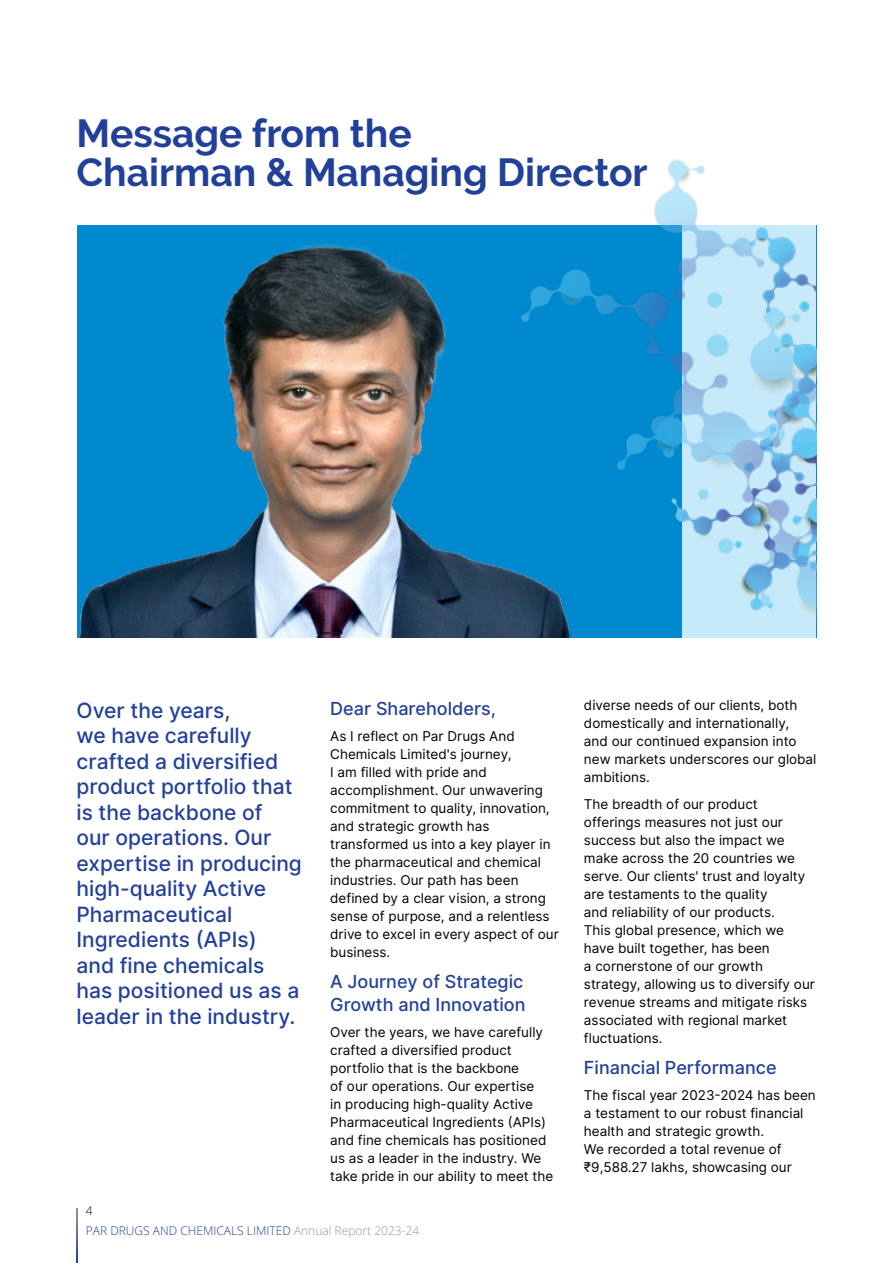
<style>
.page{position:relative;width:893px;height:1263px;background:#fff}
.page>*{position:absolute;margin:0;border:0;box-sizing:border-box;transform-origin:0 0}
.t1{font:700 39px/39px "Raleway";color:#21409a}
.t2{font:500 21px/25.5px "Inter";color:#21409a}
.t3{font:500 18px/22.5px "Inter";color:#21409a}
.t4{font:13.5px/18px "Inter";color:#000}
.t5{font:300 12px "Open Sans";color:#21409a}
.t6{font:300 12px "Open Sans";color:#000}
.s1{color:#939598}
</style>
<div class="page">
<img style="left:77px;top:225px;width:421px;height:413px">
<img style="left:498px;top:159px;width:318px;height:479px">
<svg style="left:77px;top:1209px;width:1px;height:54px"></svg>
<h1 class="t1" style="left:77px;top:114px;width:573px">Message from the<br>Chairman &amp; Managing Director</h1>
<p class="t2" style="left:77px;top:697px;width:227px">Over the years,<br>we have carefully crafted a diversified product portfolio that is the backbone of<br>our operations. Our expertise in producing high-quality Active<br>Pharmaceutical<br>Ingredients (APIs)<br>and fine chemicals has positioned us as a leader in the industry.</p>
<h3 class="t3" style="left:330px;top:697px;width:167px">Dear Shareholders,</h3>
<p class="t4" style="left:330px;top:727px;width:230px">As I reflect on Par Drugs And<br>Chemicals Limited's journey,<br>I am filled with pride and accomplishment. Our unwavering commitment to quality, innovation, and strategic growth has transformed us into a key player in the pharmaceutical and chemical industries. Our path has been defined by a clear vision, a strong sense of purpose, and a relentless drive to excel in every aspect of our business.</p>
<h3 class="t3" style="left:330px;top:971px;width:197px">A Journey of Strategic<br>Growth and Innovation</h3>
<p class="t4" style="left:330px;top:1023px;width:225px">Over the years, we have carefully crafted a diversified product portfolio that is the backbone<br>of our operations. Our expertise<br>in producing high-quality Active Pharmaceutical Ingredients (APIs) and fine chemicals has positioned us as a leader in the industry. We take pride in our ability to meet the</p>
<p class="t6" style="left:86px;top:1202px;width:8px">4</p>
<p class="t5" style="left:86px;top:1222px;width:335px">PAR DRUGS AND CHEMICALS LIMITED <span class="s1">Annual Report 2023-24</span></p>
<p class="t4" style="left:584px;top:697px;width:234px">diverse needs of our clients, both domestically and internationally,<br>and our continued expansion into new markets underscores our global ambitions.</p>
<p class="t4" style="left:584px;top:795px;width:233px">The breadth of our product offerings measures not just our success but also the impact we make across the 20 countries we serve. Our clients' trust and loyalty are testaments to the quality<br>and reliability of our products.<br>This global presence, which we have built together, has been<br>a cornerstone of our growth strategy, allowing us to diversify our revenue streams and mitigate risks associated with regional market fluctuations.</p>
<h3 class="t3" style="left:584px;top:1056px;width:194px">Financial Performance</h3>
<p class="t4" style="left:584px;top:1087px;width:233px">The fiscal year 2023-2024 has been a testament to our robust financial health and strategic growth.<br>We recorded a total revenue of ₹9,588.27 lakhs, showcasing our</p>
</div>
